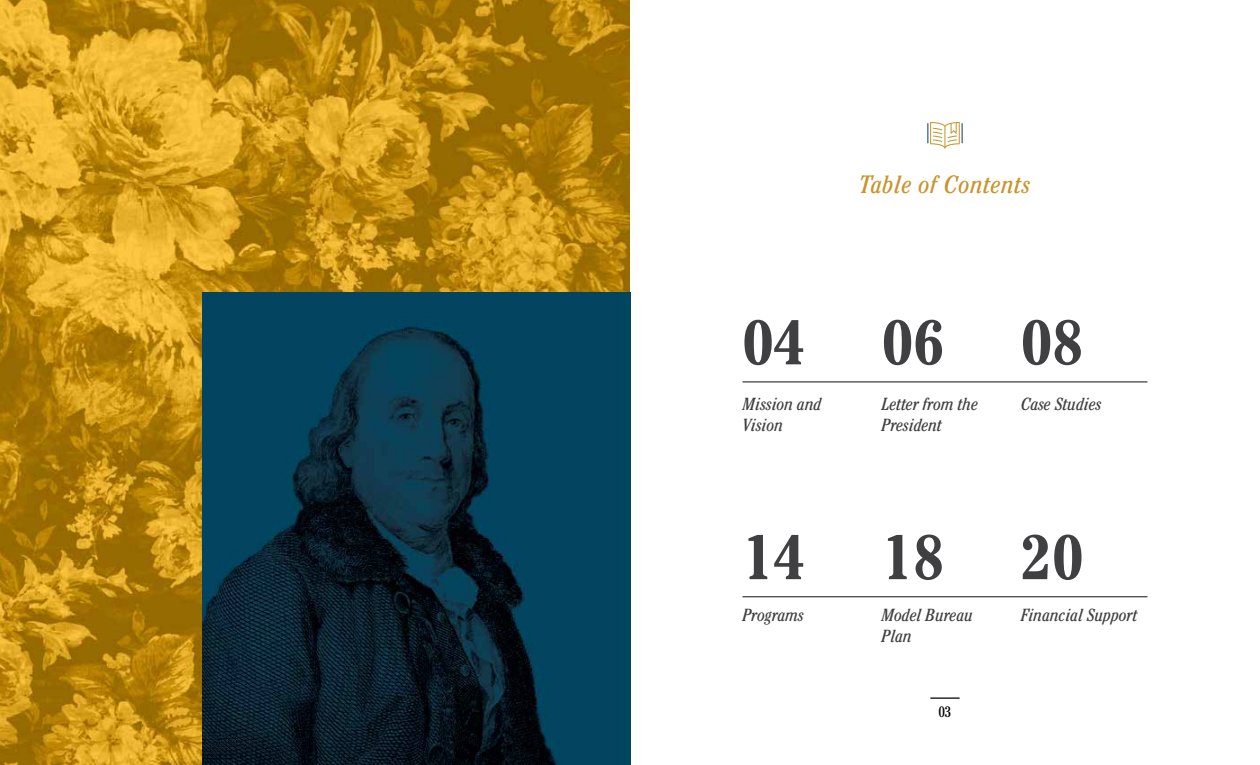
<style>
.page{position:relative;width:1260px;height:765px;background:#fff}
.page>*{position:absolute;margin:0;border:0;box-sizing:border-box;transform-origin:0 0}
.t1{font:700 condensed 62.5px "Cheltenham Std";color:#404042}
.t2{font:italic condensed 25px "Cheltenham Std";letter-spacing:.025em;color:#c9942b}
.t3{font:italic condensed 17.5px/21px "Cheltenham Std";color:#404042}
.t4{font:condensed 15px "Cheltenham Std";color:#000}
</style>
<div class="page">
<img style="left:0;top:0;width:630px;height:765px">
<hr style="left:930px;top:698px;width:30px;height:1px;background:#000">
<img style="left:203px;top:292px;width:427px;height:473px">
<hr style="left:742px;top:381px;width:405px;height:2px;background:#404042">
<hr style="left:742px;top:596px;width:405px;height:1px;background:#404042">
<svg style="left:927px;top:122px;width:36px;height:27px"></svg>
<h2 class="t2" style="left:859px;top:170px;width:173px">Table of Contents</h2>
<h1 class="t1" style="left:742px;top:305px;width:64px">04</h1>
<p class="t3" style="left:743px;top:393px;width:80px">Mission and<br>Vision</p>
<h1 class="t1" style="left:882px;top:305px;width:64px">06</h1>
<p class="t3" style="left:882px;top:393px;width:98px">Letter from the<br>President</p>
<h1 class="t1" style="left:1021px;top:305px;width:64px">08</h1>
<p class="t3" style="left:1021px;top:393px;width:82px">Case Studies</p>
<h1 class="t1" style="left:742px;top:519px;width:203px">14 18</h1>
<p class="t3" style="left:743px;top:604px;width:63px">Programs</p>
<p class="t3" style="left:882px;top:604px;width:93px">Model Bureau<br>Plan</p>
<p class="t4" style="left:938px;top:703px;width:15px">03</p>
<h1 class="t1" style="left:1021px;top:519px;width:64px">20</h1>
<p class="t3" style="left:1021px;top:604px;width:118px">Financial Support</p>
</div>
